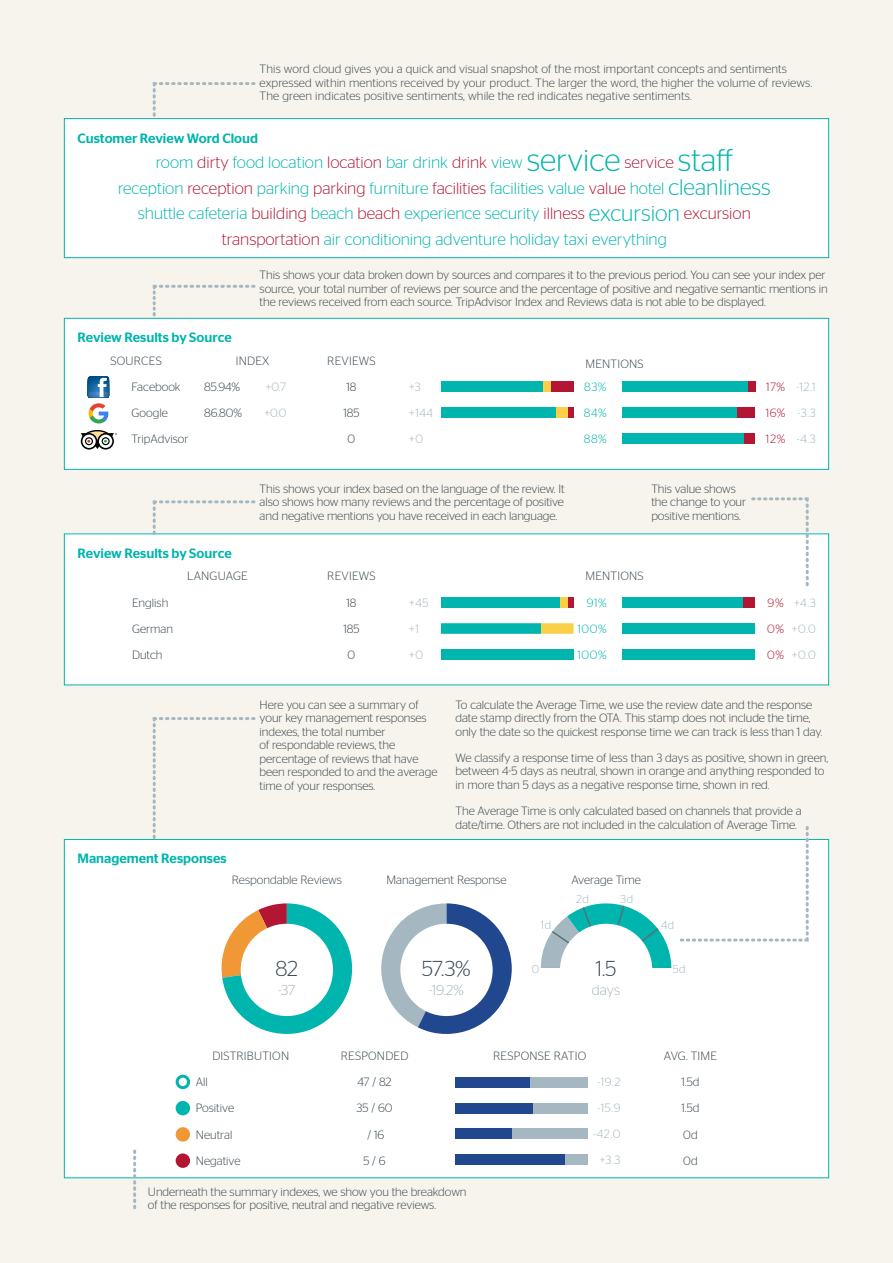
<style>
.page{position:relative;width:893px;height:1263px;background:#f7f4ed}
.page>*{position:absolute;margin:0;border:0;box-sizing:border-box;transform-origin:0 0}
.t1{font:300 21.6px "Stag Sans";color:#39474f}
.t2{font:300 16.5px/25.5px "Stag Sans";color:#00b5ad;text-align:center}
.t3{font:300 14.4px "Stag Sans";color:#a5b7c0}
.t4{font:500 13.5px "Stag Sans";color:#00b5ad}
.t5{font:300 12px/13.5px "Stag Sans";letter-spacing:-.005em;color:#39474f}
.t6{font:300 12px/26.2px "Stag Sans";letter-spacing:.02em;color:#39474f;text-align:center}
.t7{font:300 12px/26px "Stag Sans";letter-spacing:.05em;color:#a5b7c0;text-align:justify}
.t8{font:300 12px/26px "Stag Sans";letter-spacing:.05em;color:#00b5ad;text-align:justify}
.t9{font:300 12px/26px "Stag Sans";color:#b31633;text-align:justify}
.t10{font:300 11.55px "Stag Sans";letter-spacing:.05em;color:#a5b7c0}
.s1{color:#b31633}
.s2{font-size:31.5px}
.s3{font-size:22.5px}
</style>
<div class="page">
<div style="left:64px;top:119px;width:765px;height:139px;background:#fff"></div>
<div style="left:64px;top:118px;width:765px;height:140px;border:1px solid #00b5ad"></div>
<div style="left:64px;top:318px;width:765px;height:151px;background:#fff"></div>
<div style="left:64px;top:318px;width:765px;height:152px;border:1px solid #00b5ad"></div>
<div style="left:64px;top:534px;width:765px;height:151px;background:#fff"></div>
<div style="left:64px;top:839px;width:765px;height:339px;background:#fff"></div>
<svg style="left:152px;top:82px;width:104px;height:35px"></svg>
<svg style="left:151px;top:284px;width:106px;height:34px"></svg>
<svg style="left:151px;top:500px;width:106px;height:35px"></svg>
<svg style="left:151px;top:717px;width:106px;height:123px"></svg>
<svg style="left:133px;top:1151px;width:3px;height:57px"></svg>
<svg style="left:750px;top:497px;width:60px;height:90px"></svg>
<svg style="left:88px;top:377px;width:21px;height:46px"></svg>
<svg style="left:81px;top:430px;width:36px;height:19px"></svg>
<div style="left:441px;top:381px;width:102px;height:11px;background:#00b5ad"></div>
<div style="left:550px;top:381px;width:23px;height:11px;background:#b31633"></div>
<div style="left:543px;top:381px;width:7px;height:11px;background:#fbd048"></div>
<div style="left:441px;top:407px;width:116px;height:11px;background:#00b5ad"></div>
<div style="left:568px;top:407px;width:5px;height:11px;background:#b31633"></div>
<div style="left:557px;top:407px;width:11px;height:11px;background:#fbd048"></div>
<div style="left:622px;top:407px;width:116px;height:11px;background:#00b5ad"></div>
<div style="left:738px;top:407px;width:17px;height:11px;background:#b31633"></div>
<div style="left:622px;top:381px;width:126px;height:11px;background:#00b5ad"></div>
<div style="left:748px;top:381px;width:7px;height:11px;background:#b31633"></div>
<div style="left:622px;top:433px;width:122px;height:11px;background:#00b5ad"></div>
<div style="left:744px;top:433px;width:11px;height:11px;background:#b31633"></div>
<div style="left:441px;top:597px;width:120px;height:11px;background:#00b5ad"></div>
<div style="left:568px;top:597px;width:5px;height:11px;background:#b31633"></div>
<div style="left:561px;top:597px;width:7px;height:11px;background:#fbd048"></div>
<div style="left:441px;top:623px;width:100px;height:11px;background:#00b5ad"></div>
<div style="left:541px;top:623px;width:32px;height:11px;background:#fbd048"></div>
<div style="left:622px;top:623px;width:133px;height:11px;background:#00b5ad"></div>
<div style="left:622px;top:597px;width:121px;height:11px;background:#00b5ad"></div>
<div style="left:743px;top:597px;width:12px;height:11px;background:#b31633"></div>
<div style="left:622px;top:649px;width:133px;height:11px;background:#00b5ad"></div>
<div style="left:441px;top:649px;width:132px;height:11px;background:#00b5ad"></div>
<svg style="left:221px;top:903px;width:131px;height:131px"></svg>
<div style="left:241px;top:924px;width:92px;height:92px;background:#fff;border-radius:50%"></div>
<svg style="left:381px;top:903px;width:131px;height:131px"></svg>
<div style="left:400px;top:924px;width:93px;height:92px;background:#fff;border-radius:50%"></div>
<svg style="left:537px;top:826px;width:273px;height:142px"></svg>
<div style="left:560px;top:924px;width:92px;height:92px;background:#fff;border-radius:50%"></div>
<div style="left:176px;top:1075px;width:14px;height:14px;border:3px solid #00b5ad;border-radius:50%"></div>
<div style="left:176px;top:1101px;width:14px;height:14px;background:#00b5ad;border-radius:50%"></div>
<div style="left:176px;top:1127px;width:14px;height:14px;background:#f09836;border-radius:50%"></div>
<div style="left:176px;top:1153px;width:14px;height:15px;background:#b31633;border-radius:50%"></div>
<div style="left:455px;top:1103px;width:78px;height:10px;background:#21488f"></div>
<div style="left:533px;top:1103px;width:55px;height:10px;background:#a5b7c0"></div>
<div style="left:455px;top:1154px;width:110px;height:11px;background:#21488f"></div>
<div style="left:565px;top:1154px;width:23px;height:11px;background:#a5b7c0"></div>
<div style="left:455px;top:1077px;width:76px;height:10px;background:#21488f"></div>
<div style="left:531px;top:1077px;width:57px;height:10px;background:#a5b7c0"></div>
<div style="left:455px;top:1129px;width:57px;height:10px;background:#21488f"></div>
<div style="left:512px;top:1129px;width:76px;height:10px;background:#a5b7c0"></div>
<p class="t5" style="left:260px;top:62px;width:554px">This word cloud gives you a quick and visual snapshot of the most important concepts and sentiments expressed within mentions received by your product. The larger the word, the higher the volume of reviews.<br>The green indicates positive sentiments, while the red indicates negative sentiments.</p>
<p class="t4" style="left:77px;top:130px;width:182px">Customer Review Word Cloud</p>
<p class="t2" style="left:118px;top:149px;width:654px">room <span class="s1">dirty</span> food location <span class="s1">location</span> bar drink <span class="s1">drink</span> view <span class="s2">service</span> <span class="s1">service</span> <span class="s2">staff<br></span>reception <span class="s1">reception</span> parking <span class="s1">parking</span> furniture <span class="s1">facilities</span> facilities value <span class="s1">value</span> hotel <span class="s3">cleanliness </span>shuttle cafeteria <span class="s1">building</span> beach <span class="s1">beach</span> experience security <span class="s1">illness</span> <span class="s3">excursion</span> <span class="s1">excursion transportation</span> air conditioning adventure holiday taxi everything</p>
<p class="t4" style="left:77px;top:330px;width:156px">Review Results by Source</p>
<p class="t5" style="left:260px;top:268px;width:570px">This shows your data broken down by sources and compares it to the previous period. You can see your index per source, your total number of reviews per source and the percentage of positive and negative semantic mentions in the reviews received from each source. TripAdvisor Index and Reviews data is not able to be displayed.</p>
<p class="t5" style="left:131px;top:347px;width:59px;line-height:26.2px;text-indent:-21px">SOURCES<br>Facebook<br>Google<br>TripAdvisor</p>
<p class="t6" style="left:204px;top:347px;width:67px;text-align:left;text-indent:32px">INDEX<br>85.94%</p>
<p class="t7" style="left:266px;top:374px;width:22px">+0.7</p>
<p class="t5" style="left:204px;top:406px;width:40px">86.80%</p>
<p class="t7" style="left:265px;top:400px;width:24px">+0.0</p>
<p class="t6" style="left:327px;top:347px;width:50px">REVIEWS<br>18<br>185<br>0</p>
<p class="t7" style="left:409px;top:373px;width:25px;text-align:left">+3 +144 +0</p>
<p class="t6" style="left:585px;top:350px;width:60px">MENTIONS</p>
<p class="t8" style="left:584px;top:373px;width:24px">83% 84% 88%</p>
<p class="t9" style="left:766px;top:373px;width:21px">17% 16% 12%</p>
<p class="t7" style="left:796px;top:373px;width:21px">-12.1 -3.3 -4.3</p>
<p class="t4" style="left:77px;top:545px;width:156px">Review Results by Source</p>
<p class="t5" style="left:132px;top:589px;width:43px;line-height:26.2px">English<br>German<br>Dutch</p>
<p class="t6" style="left:187px;top:563px;width:62px">LANGUAGE</p>
<p class="t5" style="left:260px;top:482px;width:307px;text-align:justify">This shows your index based on the language of the review. It also shows how many reviews and the percentage of positive and negative mentions you have received in each language.</p>
<p class="t6" style="left:327px;top:563px;width:50px">REVIEWS<br>18<br>185<br>0</p>
<p class="t7" style="left:409px;top:589px;width:21px;text-align:left">+45 +1 +0</p>
<p class="t5" style="left:651px;top:482px;width:96px">This value shows the change to your positive mentions.</p>
<p class="t6" style="left:585px;top:563px;width:60px">MENTIONS</p>
<p class="t8" style="left:577px;top:589px;width:31px;text-indent:9px">91% 100% 100%</p>
<p class="t9" style="left:767px;top:589px;width:18px">9% 0% 0%</p>
<p class="t7" style="left:792px;top:589px;width:25px">+4.3 +0.0 +0.0</p>
<p class="t4" style="left:77px;top:851px;width:151px">Management Responses</p>
<p class="t5" style="left:260px;top:697px;width:179px">Here you can see a summary of your key management responses indexes, the total number<br>of respondable reviews, the percentage of reviews that have been responded to and the average time of your responses.</p>
<p class="t5" style="left:455px;top:697px;width:368px">To calculate the Average Time, we use the review date and the response date stamp directly from the OTA. This stamp does not include the time, only the date so the quickest response time we can track is less than 1 day.</p>
<p class="t5" style="left:455px;top:751px;width:374px">We classify a response time of less than 3 days as positive, shown in green, between 4-5 days as neutral, shown in orange and anything responded to in more than 5 days as a negative response time, shown in red.</p>
<p class="t5" style="left:455px;top:804px;width:348px">The Average Time is only calculated based on channels that provide a date/time. Others are not included in the calculation of Average Time.</p>
<p class="t5" style="left:232px;top:872px;width:111px">Respondable Reviews</p>
<p class="t5" style="left:387px;top:872px;width:121px">Management Response</p>
<p class="t5" style="left:571px;top:872px;width:71px">Average Time</p>
<p class="t10" style="left:576px;top:893px;width:14px">2d</p>
<p class="t10" style="left:620px;top:893px;width:14px">3d</p>
<h1 class="t1" style="left:276px;top:956px;width:24px">82</h1>
<p class="t3" style="left:278px;top:982px;width:18px">-37</p>
<p class="t6" style="left:212px;top:1042px;width:78px">DISTRIBUTION</p>
<p class="t5" style="left:196px;top:1069px;width:46px;line-height:26.2px">All<br>Positive<br>Neutral<br>Negative</p>
<h1 class="t1" style="left:422px;top:956px;width:50px">57.3%</h1>
<p class="t3" style="left:429px;top:982px;width:36px">-19.2%</p>
<p class="t10" style="left:541px;top:919px;width:12px">1d</p>
<p class="t10" style="left:661px;top:919px;width:15px">4d</p>
<h1 class="t1" style="left:596px;top:956px;width:22px">1.5</h1>
<p class="t3" style="left:592px;top:982px;width:30px">days</p>
<p class="t10" style="left:532px;top:962px;width:9px">0</p>
<p class="t10" style="left:673px;top:962px;width:14px">5d</p>
<p class="t6" style="left:493px;top:1042px;width:95px">RESPONSE RATIO</p>
<p class="t6" style="left:341px;top:1042px;width:69px">RESPONDED<br>47 / 82<br>35 / 60<br>/ 16<br>5 / 6</p>
<p class="t5" style="left:664px;top:1042px;width:55px;line-height:26.2px;text-align:center">AVG. TIME<br>1.5d<br>1.5d<br>0d<br>0d</p>
<p class="t7" style="left:598px;top:1068px;width:24px">-19.2</p>
<p class="t7" style="left:593px;top:1095px;width:28px;text-align:center">-15.9 -42.0 +3.3</p>
<p class="t5" style="left:148px;top:1185px;width:320px">Underneath the summary indexes, we show you the breakdown of the responses for positive, neutral and negative reviews.</p>
</div>
